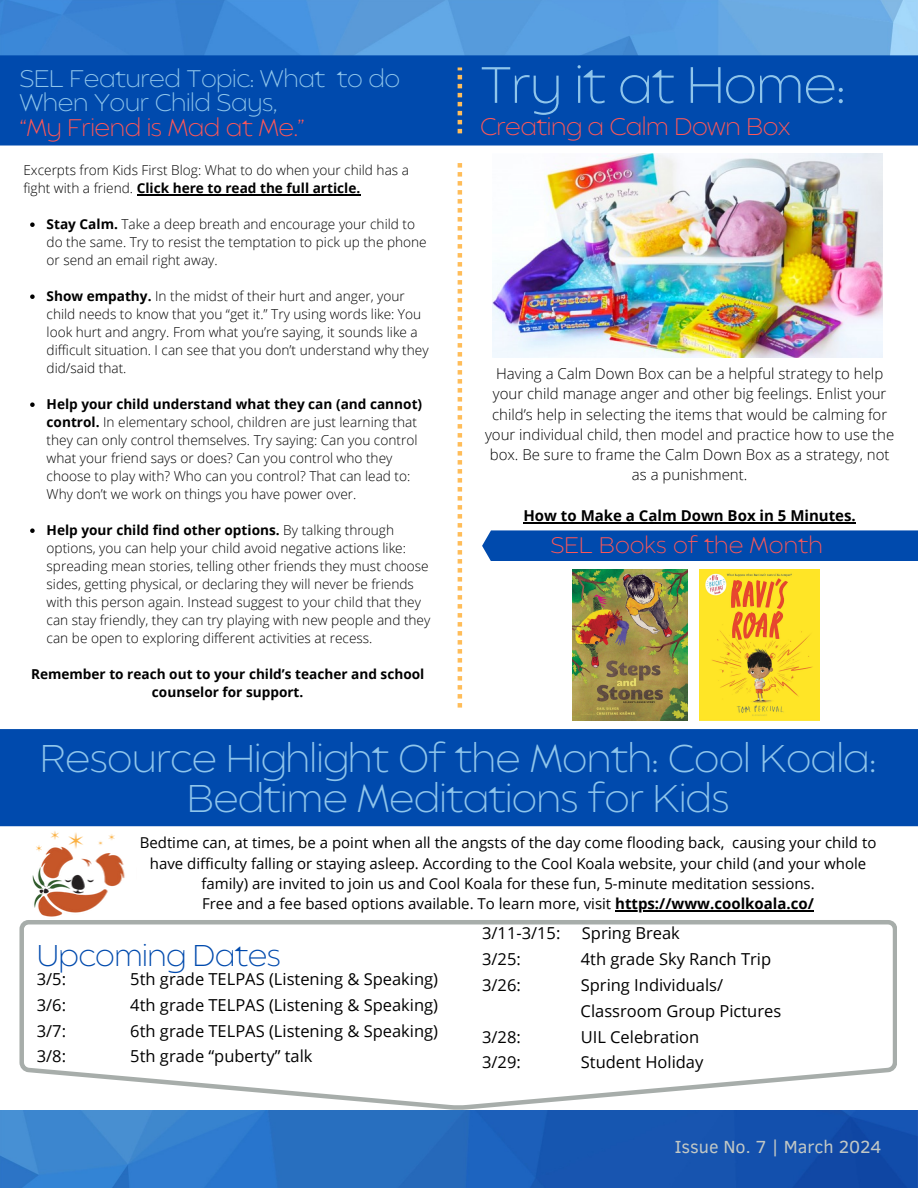
<style>
.page{position:relative;width:918px;height:1188px;background:#fff}
.page>*{position:absolute;margin:0;border:0;box-sizing:border-box;transform-origin:0 0}
.t1{font:200 51px "Balgin";letter-spacing:-.02em;color:#8fc5eb}
.t2{font:200 38.55px/40.5px "Balgin";letter-spacing:-.02em;color:#8fc5eb;text-align:center}
.t3{font:200 30px "Balgin";letter-spacing:-.02em;color:#004aad}
.t4{font:200 24px/24.8px "Balgin";letter-spacing:-.02em;color:#8fc5eb}
.t5{font:200 24px "Balgin";letter-spacing:-.02em;color:#ff5757}
.t6{font:200 22.5px "Balgin";color:#ff5757}
.t7{font:18px "Clear Sans";color:#c2c8c5}
.t8{font:16.5px/25.8px "Open Sans";color:#000}
.t9{font:15px/20.2px "Open Sans";color:#000;text-align:center}
.t10{font:300 15px/20.2px "Open Sans";color:#000;text-align:center}
.t11{font:700 15px "Open Sans";color:#000}
.t12{font:300 13.65px/18px "Open Sans";color:#000}
.t13{font:700 13.65px/18px "Open Sans";color:#000;text-align:center}
.s1{font-weight:700}
</style>
<div class="page">
<img style="left:0;top:0;width:918px;height:1188px">
<div style="left:0;top:146px;width:918px;height:964px;background:#fff"></div>
<div style="left:0;top:55px;width:918px;height:91px;background:#004aad"></div>
<div style="left:0;top:729px;width:918px;height:97px;background:#004aad"></div>
<svg style="left:19px;top:920px;width:878px;height:190px"></svg>
<svg style="left:458px;top:163px;width:4px;height:545px"></svg>
<svg style="left:458px;top:67px;width:4px;height:66px"></svg>
<img style="left:493px;top:153px;width:389px;height:204px">
<img style="left:572px;top:569px;width:115px;height:152px">
<img style="left:699px;top:569px;width:121px;height:152px">
<img style="left:29px;top:826px;width:108px;height:95px">
<hr style="left:524px;top:522px;width:332px;height:1px;background:#000">
<hr style="left:137px;top:194px;width:223px;height:1px;background:#000">
<svg style="left:30px;top:222px;width:5px;height:5px"></svg>
<svg style="left:30px;top:294px;width:5px;height:5px"></svg>
<svg style="left:30px;top:402px;width:5px;height:5px"></svg>
<svg style="left:30px;top:528px;width:5px;height:5px"></svg>
<hr style="left:615px;top:910px;width:199px;height:1px;background:#000">
<div style="left:482px;top:530px;width:436px;height:31px;background:#004aad"></div>
<p class="t4" style="left:19px;top:68px;width:382px">SEL Featured Topic: What to do<br>When Your Child Says,</p>
<p class="t5" style="left:19px;top:118px;width:287px">“My Friend is Mad at Me.”</p>
<p class="t12" style="left:23px;top:161px;width:387px">Excerpts from Kids First Blog: What to do when your child has a fight with a friend. <span class="s1">Click here to read the full article.</span></p>
<h5 class="t12" style="left:47px;top:215px;width:382px"><span class="s1">Stay Calm.</span> Take a deep breath and encourage your child to do the same. Try to resist the temptation to pick up the phone or send an email right away.</h5>
<p class="t12" style="left:47px;top:287px;width:384px"><span class="s1">Show empathy.</span> In the midst of their hurt and anger, your child needs to know that you “get it.” Try using words like: You look hurt and angry. From what you’re saying, it sounds like a difficult situation. I can see that you don’t understand why they did/said that.</p>
<p class="t12" style="left:47px;top:395px;width:377px"><span class="s1">Help your child understand what they can (and cannot) control.</span> In elementary school, children are just learning that they can only control themselves. Try saying: Can you control what your friend says or does? Can you control who they choose to play with? Who can you control? That can lead to:<br>Why don’t we work on things you have power over.</p>
<h5 class="t12" style="left:47px;top:521px;width:385px"><span class="s1">Help your child find other options.</span> By talking through options, you can help your child avoid negative actions like: spreading mean stories, telling other friends they must choose sides, getting physical, or declaring they will never be friends with this person again. Instead suggest to your child that they can stay friendly, they can try playing with new people and they can be open to exploring different activities at recess.</h5>
<h3 class="t13" style="left:31px;top:665px;width:395px">Remember to reach out to your child’s teacher and school counselor for support.</h3>
<p class="t1" style="left:480px;top:65px;width:367px">Try it at Home:</p>
<p class="t5" style="left:480px;top:117px;width:312px">Creating a Calm Down Box</p>
<p class="t10" style="left:485px;top:363px;width:411px">Having a Calm Down Box can be a helpful strategy to help your child manage anger and other big feelings. Enlist your child’s help in selecting the items that would be calming for your individual child, then model and practice how to use the box. Be sure to frame the Calm Down Box as a strategy, not as a punishment.</p>
<p class="t11" style="left:524px;top:505px;width:334px">How to Make a Calm Down Box in 5 Minutes.</p>
<h3 class="t6" style="left:550px;top:536px;width:274px">SEL Books of the Month</h3>
<p class="t2" style="left:40px;top:742px;width:838px">Resource Highlight Of the Month: Cool Koala:<br>Bedtime Meditations for Kids</p>
<h4 class="t9" style="left:140px;top:832px;width:738px">Bedtime can, at times, be a point when all the angsts of the day come flooding back, causing your child to have difficulty falling or staying asleep. According to the Cool Koala website, your child (and your whole family) are invited to join us and Cool Koala for these fun, 5-minute meditation sessions.</h4>
<p class="t9" style="left:202px;top:893px;width:613px">Free and a fee based options available. To learn more, visit <span class="s1">https://www.coolkoala.co/</span></p>
<p class="t3" style="left:37px;top:943px;width:246px">Upcoming Dates</p>
<p class="t8" style="left:37px;top:966px;width:31px">3/5:</p>
<p class="t8" style="left:130px;top:966px;width:309px">5th grade TELPAS (Listening &amp; Speaking)</p>
<p class="t8" style="left:37px;top:991px;width:31px">3/6:</p>
<p class="t8" style="left:130px;top:991px;width:309px">4th grade TELPAS (Listening &amp; Speaking)</p>
<p class="t8" style="left:37px;top:1017px;width:31px">3/7:</p>
<p class="t8" style="left:130px;top:1017px;width:309px">6th grade TELPAS (Listening &amp; Speaking)</p>
<h4 class="t8" style="left:37px;top:1043px;width:31px">3/8:</h4>
<h4 class="t8" style="left:130px;top:1043px;width:184px">5th grade “puberty” talk</h4>
<p class="t8" style="left:482px;top:920px;width:80px">3/11-3/15:</p>
<p class="t8" style="left:582px;top:920px;width:99px">Spring Break</p>
<p class="t8" style="left:482px;top:946px;width:40px">3/25:</p>
<p class="t8" style="left:581px;top:946px;width:192px">4th grade Sky Ranch Trip</p>
<p class="t8" style="left:482px;top:971px;width:40px">3/26:</p>
<p class="t8" style="left:581px;top:971px;width:202px">Spring Individuals/<br>Classroom Group Pictures</p>
<p class="t8" style="left:482px;top:1023px;width:40px">3/28:</p>
<p class="t8" style="left:581px;top:1023px;width:120px">UIL Celebration</p>
<p class="t8" style="left:482px;top:1049px;width:40px">3/29:</p>
<p class="t8" style="left:581px;top:1049px;width:124px">Student Holiday</p>
<p class="t7" style="left:675px;top:1133px;width:208px">Issue No. 7 | March 2024</p>
</div>
